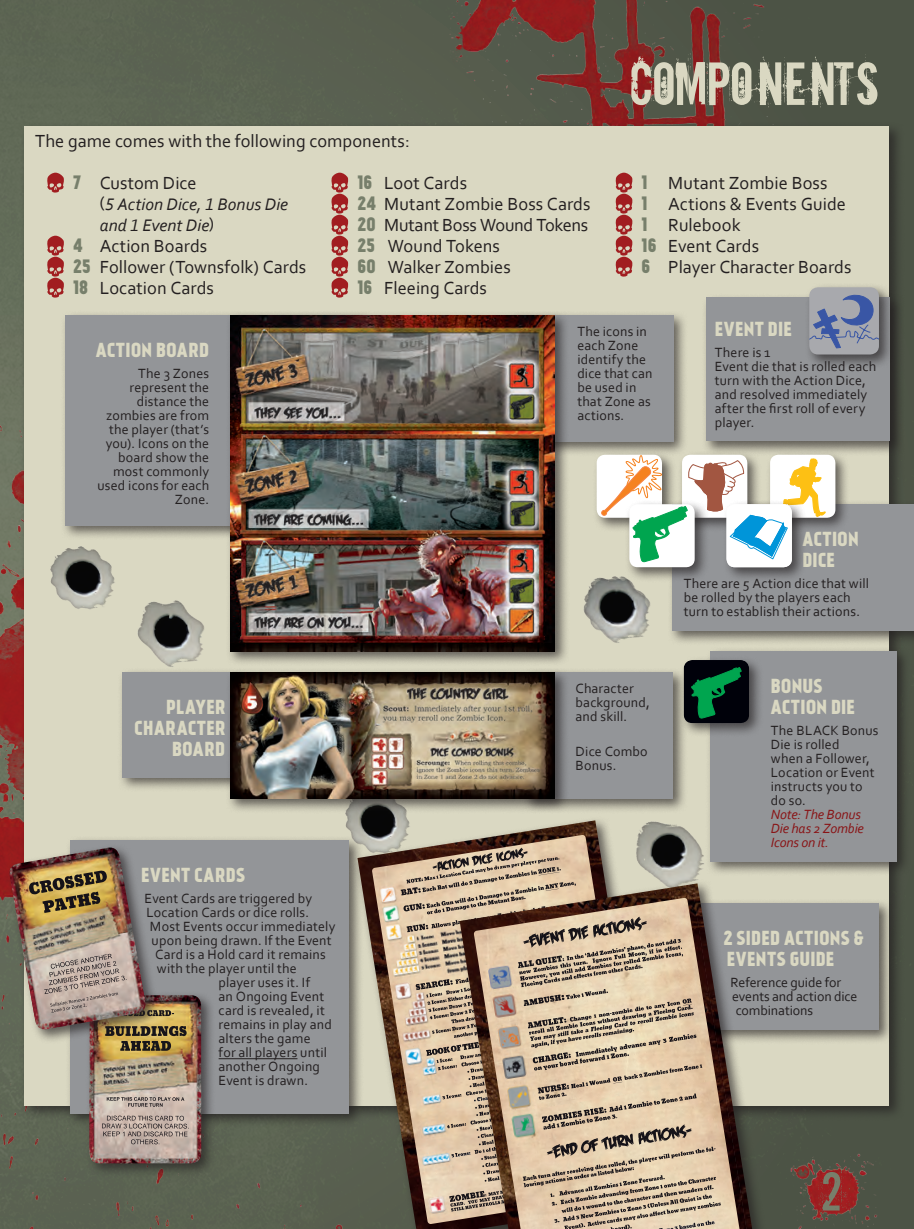
<style>
.page{position:relative;width:914px;height:1229px;background:#fff}
.page>*{position:absolute;margin:0;border:0;box-sizing:border-box;transform-origin:0 0}
.t1{font:57.75px "Downcome";letter-spacing:-.01em;color:#dad8c2}
.t2{font:52.5px "Downcome";color:#777f6b}
.t3{font:19.25px/21px "Kankin";letter-spacing:.015em;color:#dad8c2}
.t4{font:18.38px/21px "Corbel";color:#231f20}
.t5{font:italic 17.5px/21px "Corbel";letter-spacing:.005em;color:#231f20}
.t6{font:14px/14px "Corbel";letter-spacing:.01em;color:#231f20}
.t7{font:14px/14px "Corbel";letter-spacing:-.01em;color:#231f20}
.t8{font:italic 14px/14px "Corbel";letter-spacing:-.01em;color:#891416}
.s1{font-family:"Kankin";color:#777f6b}
.s2{font-style:normal}
</style>
<div class="page">
<img style="left:0;top:0;width:914px;height:1228px">
<img style="left:772px;top:1149px;width:106px;height:79px">
<div style="left:24px;top:126px;width:865px;height:979px;background:#dad8c2"></div>
<img style="left:50px;top:546px;width:65px;height:63px">
<img style="left:137px;top:600px;width:67px;height:67px">
<img style="left:345px;top:813px;width:62px;height:23px">
<img style="left:670px;top:824px;width:34px;height:55px">
<img style="left:583px;top:576px;width:67px;height:67px">
<div style="left:705px;top:647px;width:206px;height:229px;background:#231f20;opacity:.67"></div>
<div style="left:710px;top:651px;width:186px;height:210px;background:#939598"></div>
<div style="left:648px;top:899px;width:245px;height:145px;background:#231f20;opacity:.67"></div>
<div style="left:653px;top:903px;width:225px;height:126px;background:#939598"></div>
<div style="left:522px;top:668px;width:165px;height:145px;background:#231f20;opacity:.67"></div>
<div style="left:526px;top:672px;width:146px;height:126px;background:#939598"></div>
<div style="left:118px;top:668px;width:131px;height:124px;background:#231f20;opacity:.67"></div>
<div style="left:122px;top:672px;width:112px;height:105px;background:#939598"></div>
<div style="left:66px;top:836px;width:298px;height:292px;background:#231f20;opacity:.67"></div>
<div style="left:70px;top:840px;width:279px;height:273px;background:#939598"></div>
<div style="left:60px;top:311px;width:314px;height:229px;background:#231f20;opacity:.67"></div>
<div style="left:65px;top:315px;width:294px;height:210px;background:#939598"></div>
<div style="left:503px;top:311px;width:185px;height:145px;background:#231f20;opacity:.67"></div>
<div style="left:508px;top:315px;width:165px;height:126px;background:#939598"></div>
<div style="left:701px;top:293px;width:203px;height:163px;background:#231f20;opacity:.67"></div>
<div style="left:705px;top:298px;width:184px;height:143px;background:#939598"></div>
<div style="left:668px;top:500px;width:246px;height:145px;background:#231f20;opacity:.67"></div>
<div style="left:672px;top:504px;width:242px;height:126px;background:#939598"></div>
<hr style="left:219px;top:1058px;width:78px;height:1px;background:#231f20">
<svg style="left:47px;top:173px;width:17px;height:20px"></svg>
<svg style="left:47px;top:236px;width:17px;height:62px"></svg>
<svg style="left:331px;top:173px;width:18px;height:125px"></svg>
<svg style="left:615px;top:173px;width:18px;height:104px"></svg>
<div style="left:226px;top:311px;width:343px;height:355px;background:#231f20;opacity:.67"></div>
<img style="left:230px;top:315px;width:324px;height:336px">
<div style="left:226px;top:668px;width:343px;height:145px;background:#231f20;opacity:.67"></div>
<img style="left:230px;top:672px;width:324px;height:126px">
<div style="left:85px;top:990px;width:131px;height:188px;background:#231f20;opacity:.67"></div>
<img style="left:90px;top:995px;width:111px;height:168px">
<img style="left:90px;top:1082px;width:111px;height:79px">
<div style="left:5px;top:843px;width:155px;height:201px;background:#231f20;opacity:.67"></div>
<img style="left:8px;top:847px;width:139px;height:184px">
<img style="left:23px;top:931px;width:123px;height:97px">
<div style="left:804px;top:283px;width:89px;height:86px;background:#231f20;opacity:.67"></div>
<svg style="left:809px;top:287px;width:69px;height:67px"></svg>
<div style="left:592px;top:450px;width:84px;height:83px;background:#231f20;opacity:.67"></div>
<div style="left:677px;top:450px;width:85px;height:83px;background:#231f20;opacity:.67"></div>
<div style="left:625px;top:500px;width:84px;height:82px;background:#231f20;opacity:.67"></div>
<div style="left:679px;top:655px;width:84px;height:83px;background:#231f20;opacity:.67"></div>
<svg style="left:683px;top:660px;width:66px;height:63px"></svg>
<div style="left:765px;top:450px;width:85px;height:83px;background:#231f20;opacity:.67"></div>
<div style="left:722px;top:500px;width:84px;height:82px;background:#231f20;opacity:.67"></div>
<svg style="left:596px;top:455px;width:239px;height:112px"></svg>
<div style="left:353px;top:816px;width:317px;height:412px;background:#231f20;opacity:.67"></div>
<img style="left:357px;top:820px;width:298px;height:408px">
<img style="left:372px;top:835px;width:269px;height:389px">
<img style="left:498px;top:872px;width:23px;height:7px">
<img style="left:531px;top:867px;width:30px;height:6px">
<div style="left:455px;top:879px;width:317px;height:349px;background:#231f20;opacity:.67"></div>
<img style="left:459px;top:883px;width:293px;height:345px">
<img style="left:466px;top:890px;width:280px;height:338px">
<img style="left:473px;top:898px;width:266px;height:330px">
<img style="left:635px;top:1005px;width:22px;height:6px">
<svg style="left:657px;top:1004px;width:8px;height:4px"></svg>
<img style="left:667px;top:998px;width:24px;height:6px">
<img style="left:606px;top:1015px;width:25px;height:7px">
<img style="left:677px;top:1005px;width:14px;height:6px">
<img style="left:614px;top:1020px;width:26px;height:7px">
<img style="left:679px;top:1012px;width:14px;height:5px">
<img style="left:608px;top:1028px;width:20px;height:7px">
<svg style="left:629px;top:1028px;width:5px;height:4px"></svg>
<svg style="left:656px;top:1070px;width:12px;height:4px"></svg>
<img style="left:669px;top:1064px;width:33px;height:8px">
<svg style="left:613px;top:1081px;width:9px;height:2px"></svg>
<img style="left:545px;top:1092px;width:21px;height:6px">
<h3 class="t4" style="left:35px;top:130px;width:376px">The game comes with the following components:</h3>
<h1 class="t1" style="left:629px;top:44px;width:251px">COMPONENTS</h1>
<h3 class="t4" style="left:73px;top:172px;width:125px"><span class="s1">7</span> Custom Dice</h3>
<p class="t5" style="left:100px;top:193px;width:190px"><span class="s2">(</span>5 Action Dice, 1 Bonus Die and 1 Event Die<span class="s2">)</span></p>
<h3 class="t4" style="left:73px;top:235px;width:235px"><span class="s1">4</span> Action Boards<br><span class="s1">25</span> Follower (Townsfolk) Cards<br><span class="s1">18</span> Location Cards</h3>
<h3 class="t3" style="left:96px;top:340px;width:115px">ACTION BOARD</h3>
<p class="t6" style="left:97px;top:366px;width:113px;text-align:right">The 3 Zones represent the distance the zombies are from the player (that’s you). Icons on the board show the most commonly used icons for each<br>Zone.</p>
<h3 class="t4" style="left:357px;top:172px;width:235px"><span class="s1">16</span> Loot Cards<br><span class="s1">24</span> Mutant Zombie Boss Cards<br><span class="s1">20</span> Mutant Boss Wound Tokens<br><span class="s1">25</span> Wound Tokens<br><span class="s1">60</span> Walker Zombies<br><span class="s1">16</span> Fleeing Cards</h3>
<h3 class="t4" style="left:641px;top:172px;width:211px"><span class="s1">1</span> Mutant Zombie Boss<br><span class="s1">1</span> Actions &amp; Events Guide<br><span class="s1">1</span> Rulebook<br><span class="s1">16</span> Event Cards<br><span class="s1">6</span> Player Character Boards</h3>
<p class="t6" style="left:577px;top:324px;width:77px">The icons in each Zone identify the dice that can be used in that Zone as actions.</p>
<h3 class="t3" style="left:714px;top:319px;width:79px">EVENT DIE</h3>
<p class="t6" style="left:714px;top:345px;width:163px">There is 1<br>Event die that is rolled each turn with the Action Dice, and resolved immediately after the first roll of every player.</p>
<h3 class="t3" style="left:802px;top:529px;width:58px">ACTION<br>DICE</h3>
<p class="t6" style="left:683px;top:576px;width:187px">There are 5 Action dice that will be rolled by the players each turn to establish their actions.</p>
<h3 class="t3" style="left:134px;top:697px;width:92px;text-align:right">PLAYER<br>CHARACTER<br>BOARD</h3>
<h3 class="t3" style="left:141px;top:865px;width:106px">EVENT CARDS</h3>
<p class="t6" style="left:145px;top:891px;width:169px">Event Cards are triggered by</p>
<p class="t6" style="left:146px;top:905px;width:164px">Location Cards or dice rolls.</p>
<p class="t6" style="left:150px;top:919px;width:187px">Most Events occur immediately</p>
<p class="t6" style="left:152px;top:933px;width:182px">upon being drawn. If the Event</p>
<p class="t6" style="left:155px;top:947px;width:172px">Card is a Hold card it remains</p>
<p class="t6" style="left:157px;top:961px;width:141px">with the player until the</p>
<p class="t6" style="left:219px;top:975px;width:93px">player uses it. If</p>
<p class="t6" style="left:219px;top:989px;width:107px">an Ongoing Event</p>
<p class="t6" style="left:219px;top:1003px;width:108px">card is revealed, it</p>
<p class="t6" style="left:219px;top:1017px;width:115px">remains in play and</p>
<p class="t6" style="left:219px;top:1031px;width:94px">alters the game</p>
<p class="t6" style="left:219px;top:1045px;width:110px">for all players until</p>
<p class="t6" style="left:219px;top:1059px;width:103px">another Ongoing</p>
<p class="t6" style="left:219px;top:1073px;width:91px">Event is drawn.</p>
<p class="t6" style="left:575px;top:681px;width:76px">Character background, and skill.</p>
<p class="t6" style="left:575px;top:744px;width:74px">Dice Combo<br>Bonus.</p>
<h3 class="t3" style="left:770px;top:676px;width:86px">BONUS<br>ACTION DIE</h3>
<p class="t6" style="left:770px;top:723px;width:109px">The BLACK Bonus<br>Die is rolled<br>when a Follower,<br>Location or Event instructs you to do so.</p>
<p class="t8" style="left:770px;top:807px;width:95px">Note: The Bonus<br>Die has 2 Zombie<br>Icons on it.</p>
<h3 class="t3" style="left:723px;top:928px;width:141px">2 SIDED ACTIONS &amp;<br>EVENTS GUIDE</h3>
<p class="t7" style="left:730px;top:975px;width:128px">Reference guide for events and action dice combinations</p>
<h2 class="t2" style="left:819px;top:1155px;width:24px">2</h2>
</div>
